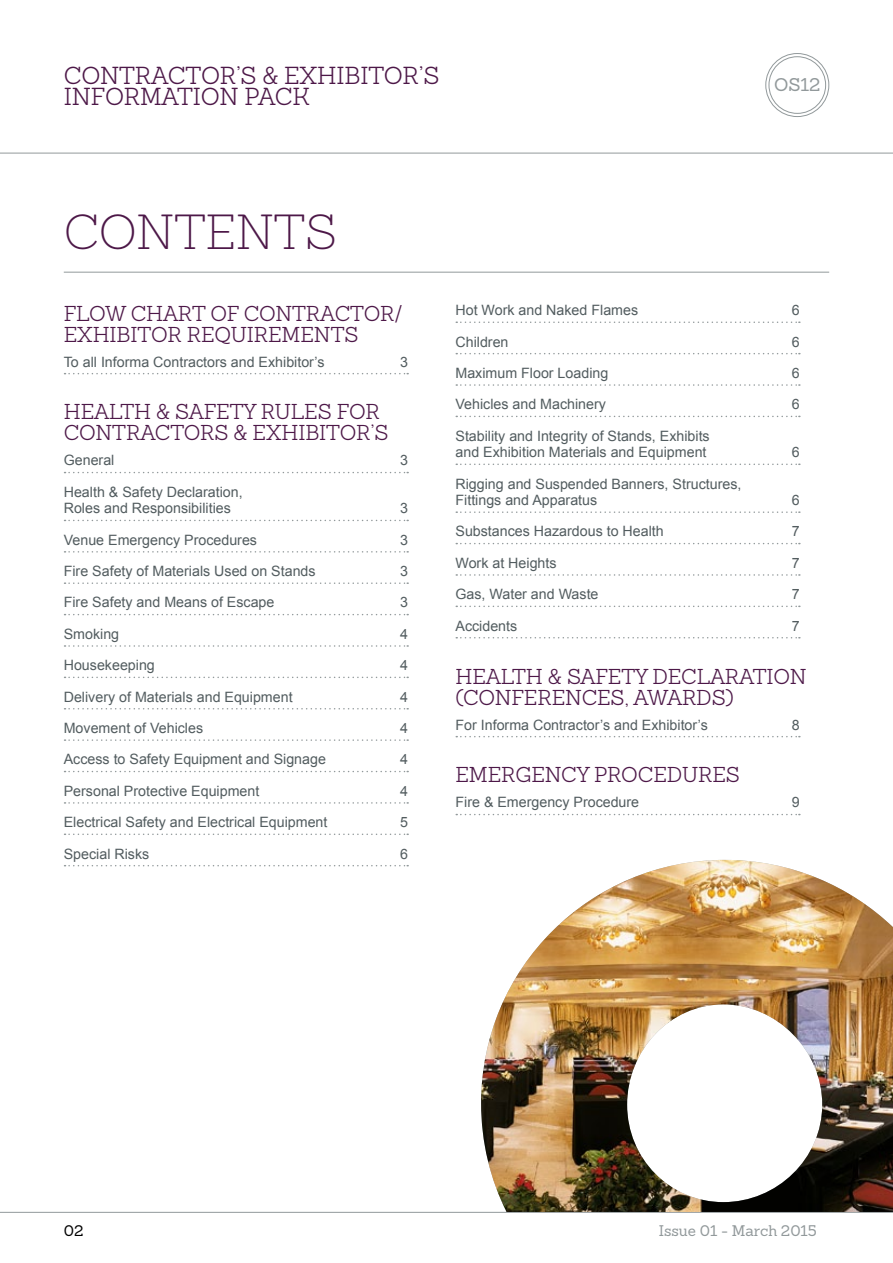
<style>
.page{position:relative;width:893px;height:1263px;background:#fff}
.page>*{position:absolute;margin:0;border:0;box-sizing:border-box;transform-origin:0 0}
.t1{font:200 48px "Sanchez";letter-spacing:-.005em;color:#4d1848}
.t2{font:300 24px "Sanchez";letter-spacing:-.005em;color:#4d1848}
.t3{font:300 21px/21px "Sanchez";letter-spacing:-.005em;color:#4d1848}
.t4{font:18px "Sanchez";color:#92999b}
.t5{font:15px "Sanchez";color:#92999b}
.t6{font:15px "Sanchez";color:#000}
.t7{font:14.25px/16.5px "Arial";color:#525c5f}
</style>
<div class="page">
<hr style="left:0;top:1212px;width:893px;height:1px;background:#92999b">
<hr style="left:0;top:153px;width:893px;height:1px;background:#92999b">
<div style="left:765px;top:53px;width:64px;height:64px;border:1px solid #92999b;border-radius:50%"></div>
<div style="left:769px;top:56px;width:57px;height:58px;border:1px solid #92999b;border-radius:50%"></div>
<svg style="left:65px;top:373px;width:343px;height:1px"></svg>
<svg style="left:65px;top:472px;width:343px;height:1px"></svg>
<svg style="left:65px;top:520px;width:343px;height:1px"></svg>
<svg style="left:65px;top:551px;width:343px;height:2px"></svg>
<svg style="left:65px;top:582px;width:343px;height:2px"></svg>
<svg style="left:65px;top:614px;width:343px;height:1px"></svg>
<svg style="left:65px;top:645px;width:343px;height:2px"></svg>
<svg style="left:65px;top:677px;width:343px;height:1px"></svg>
<svg style="left:65px;top:708px;width:343px;height:1px"></svg>
<svg style="left:65px;top:739px;width:343px;height:2px"></svg>
<svg style="left:65px;top:771px;width:343px;height:1px"></svg>
<svg style="left:65px;top:802px;width:343px;height:2px"></svg>
<svg style="left:65px;top:833px;width:343px;height:2px"></svg>
<svg style="left:65px;top:865px;width:343px;height:1px"></svg>
<svg style="left:456px;top:321px;width:344px;height:2px"></svg>
<svg style="left:456px;top:353px;width:344px;height:1px"></svg>
<svg style="left:456px;top:384px;width:344px;height:2px"></svg>
<svg style="left:456px;top:416px;width:344px;height:1px"></svg>
<svg style="left:456px;top:464px;width:344px;height:1px"></svg>
<svg style="left:456px;top:511px;width:344px;height:2px"></svg>
<svg style="left:456px;top:543px;width:344px;height:1px"></svg>
<svg style="left:456px;top:574px;width:344px;height:2px"></svg>
<svg style="left:456px;top:606px;width:344px;height:1px"></svg>
<svg style="left:456px;top:637px;width:344px;height:1px"></svg>
<svg style="left:456px;top:736px;width:344px;height:1px"></svg>
<svg style="left:456px;top:814px;width:344px;height:1px"></svg>
<img style="left:481px;top:860px;width:412px;height:352px">
<hr style="left:64px;top:272px;width:765px;height:1px;background:#92999b">
<h2 class="t2" style="left:64px;top:60px;width:377px">CONTRACTOR’S &amp; EXHIBITOR’S</h2>
<h2 class="t2" style="left:64px;top:81px;width:247px">INFORMATION PACK</h2>
<p class="t4" style="left:774px;top:73px;width:48px">OS12</p>
<h1 class="t1" style="left:64px;top:202px;width:274px">CONTENTS</h1>
<h3 class="t3" style="left:64px;top:302px;width:340px">FLOW CHART OF CONTRACTOR/<br>EXHIBITOR REQUIREMENTS</h3>
<p class="t7" style="left:64px;top:353px;width:262px">To all Informa Contractors and Exhibitor’s</p>
<p class="t7" style="left:400px;top:353px;width:9px">3</p>
<h3 class="t3" style="left:64px;top:401px;width:326px">HEALTH &amp; SAFETY RULES FOR<br>CONTRACTORS &amp; EXHIBITOR’S</h3>
<p class="t7" style="left:64px;top:452px;width:52px">General</p>
<p class="t7" style="left:400px;top:452px;width:9px">3</p>
<p class="t7" style="left:64px;top:484px;width:180px">Health &amp; Safety Declaration,<br>Roles and Responsibilities</p>
<p class="t7" style="left:400px;top:500px;width:9px">3</p>
<p class="t7" style="left:64px;top:532px;width:195px">Venue Emergency Procedures</p>
<p class="t7" style="left:400px;top:532px;width:9px">3</p>
<p class="t7" style="left:64px;top:563px;width:253px">Fire Safety of Materials Used on Stands</p>
<p class="t7" style="left:400px;top:563px;width:9px">3</p>
<p class="t7" style="left:64px;top:594px;width:212px">Fire Safety and Means of Escape</p>
<p class="t7" style="left:400px;top:594px;width:9px">3</p>
<p class="t7" style="left:64px;top:626px;width:57px">Smoking</p>
<p class="t7" style="left:400px;top:626px;width:9px">4</p>
<p class="t7" style="left:64px;top:657px;width:93px">Housekeeping</p>
<p class="t7" style="left:400px;top:657px;width:9px">4</p>
<p class="t7" style="left:64px;top:688px;width:230px">Delivery of Materials and Equipment</p>
<p class="t7" style="left:400px;top:688px;width:9px">4</p>
<p class="t7" style="left:64px;top:720px;width:141px">Movement of Vehicles</p>
<p class="t7" style="left:400px;top:720px;width:9px">4</p>
<p class="t7" style="left:64px;top:751px;width:264px">Access to Safety Equipment and Signage</p>
<p class="t7" style="left:400px;top:751px;width:9px">4</p>
<p class="t7" style="left:64px;top:783px;width:197px">Personal Protective Equipment</p>
<p class="t7" style="left:400px;top:783px;width:9px">4</p>
<p class="t7" style="left:64px;top:814px;width:265px">Electrical Safety and Electrical Equipment</p>
<p class="t7" style="left:400px;top:814px;width:9px">5</p>
<p class="t7" style="left:64px;top:845px;width:87px">Special Risks</p>
<p class="t7" style="left:400px;top:845px;width:9px">6</p>
<p class="t7" style="left:455px;top:302px;width:184px">Hot Work and Naked Flames</p>
<p class="t7" style="left:792px;top:302px;width:9px">6</p>
<p class="t7" style="left:455px;top:333px;width:55px">Children</p>
<p class="t7" style="left:792px;top:333px;width:9px">6</p>
<p class="t7" style="left:455px;top:365px;width:154px">Maximum Floor Loading</p>
<p class="t7" style="left:792px;top:365px;width:9px">6</p>
<p class="t7" style="left:455px;top:396px;width:152px">Vehicles and Machinery</p>
<p class="t7" style="left:792px;top:396px;width:9px">6</p>
<p class="t7" style="left:455px;top:428px;width:256px">Stability and Integrity of Stands, Exhibits and Exhibition Materials and Equipment</p>
<p class="t7" style="left:792px;top:444px;width:9px">6</p>
<p class="t7" style="left:455px;top:475px;width:287px">Rigging and Suspended Banners, Structures,<br>Fittings and Apparatus</p>
<p class="t7" style="left:792px;top:492px;width:9px">6</p>
<p class="t7" style="left:455px;top:523px;width:210px">Substances Hazardous to Health</p>
<p class="t7" style="left:792px;top:523px;width:9px">7</p>
<p class="t7" style="left:455px;top:555px;width:103px">Work at Heights</p>
<p class="t7" style="left:792px;top:555px;width:9px">7</p>
<p class="t7" style="left:455px;top:586px;width:145px">Gas, Water and Waste</p>
<p class="t7" style="left:792px;top:586px;width:9px">7</p>
<p class="t7" style="left:455px;top:617px;width:63px">Accidents</p>
<p class="t7" style="left:792px;top:617px;width:9px">7</p>
<h3 class="t3" style="left:455px;top:665px;width:353px">HEALTH &amp; SAFETY DEC LARATION (CONFERENCE S, AWARDS)</h3>
<p class="t7" style="left:455px;top:716px;width:254px">For Informa Contractor’s and Exhibitor’s</p>
<p class="t7" style="left:792px;top:716px;width:9px">8</p>
<h3 class="t3" style="left:455px;top:764px;width:198px">EMERGENCY PROCED</h3>
<h3 class="t3" style="left:682px;top:764px;width:59px">URES</h3>
<p class="t7" style="left:455px;top:794px;width:185px">Fire &amp; Emergency Procedure</p>
<p class="t7" style="left:792px;top:794px;width:9px">9</p>
<p class="t6" style="left:64px;top:1220px;width:21px">02</p>
<p class="t5" style="left:659px;top:1220px;width:160px">Issue 01 - March 2015</p>
</div>
